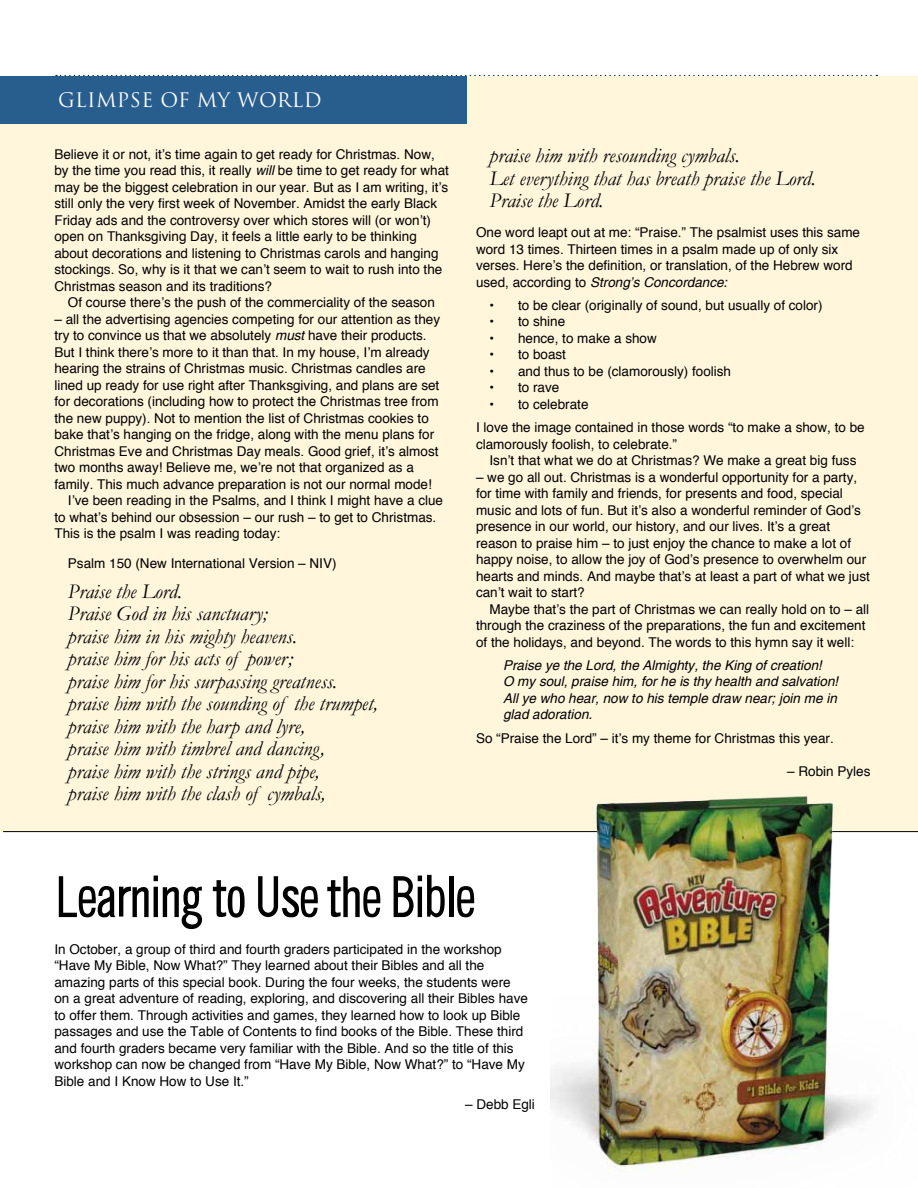
<style>
.page{position:relative;width:918px;height:1188px;background:#fff}
.page>*{position:absolute;margin:0;border:0;box-sizing:border-box;transform-origin:0 0}
.t1{font:54px "CHANL Plain";letter-spacing:-.04em;color:#000}
.t2{font:italic 21px/22.5px "Garamond";color:#000}
.t3{font:19.5px "Trajan Pro";letter-spacing:.02em;color:#fff}
.t4{font:13.5px/16.5px "Helvetica";color:#000}
.t5{font:italic 13.5px/16.5px "Helvetica";color:#000}
.s1{font-style:italic}
</style>
<div class="page">
<svg style="left:56px;top:75px;width:821px;height:1px"></svg>
<div style="left:0;top:76px;width:918px;height:756px;background:#fff6dc"></div>
<div style="left:0;top:76px;width:466px;height:48px;background:#285e8e"></div>
<hr style="left:3px;top:831px;width:915px;height:1px;background:#000">
<img style="left:550px;top:796px;width:368px;height:376px">
<h3 class="t3" style="left:58px;top:87px;width:262px">GLIMPSE OF MY WORLD</h3>
<p class="t4" style="left:54px;top:146px;width:396px">Believe it or not, it’s time again to get ready for Christmas. Now, by the time you read this, it really <span class="s1">will</span> be time to get ready for what may be the biggest celebration in our year. But as I am writing, it’s still only the very first week of November. Amidst the early Black Friday ads and the controversy over which stores will (or won’t) open on Thanksgiving Day, it feels a little early to be thinking about decorations and listening to Christmas carols and hanging stockings. So, why is it that we can’t seem to wait to rush into the Christmas season and its traditions?</p>
<p class="t4" style="left:68px;top:294px;width:368px">Of course there’s the push of the commerciality of the season</p>
<p class="t4" style="left:54px;top:311px;width:387px">– all the advertising agencies competing for our attention as they</p>
<p class="t4" style="left:54px;top:327px;width:374px">try to convince us that we absolutely <span class="s1">must</span> have their products.</p>
<p class="t4" style="left:54px;top:344px;width:377px">But I think there’s more to it than that. In my house, I’m already</p>
<p class="t4" style="left:54px;top:360px;width:373px">hearing the strains of Christmas music. Christmas candles are</p>
<p class="t4" style="left:54px;top:377px;width:386px">lined up ready for use right after Thanksgiving, and plans are set</p>
<p class="t4" style="left:54px;top:393px;width:386px">for decorations (including how to protect the Christmas tree from</p>
<p class="t4" style="left:54px;top:410px;width:376px">the new puppy). Not to mention the list of Christmas cookies to</p>
<p class="t4" style="left:54px;top:426px;width:381px">bake that’s hanging on the fridge, along with the menu plans for</p>
<p class="t4" style="left:54px;top:443px;width:386px">Christmas Eve and Christmas Day meals. Good grief, it’s almost</p>
<p class="t4" style="left:54px;top:459px;width:361px">two months away! Believe me, we’re not that organized as a</p>
<p class="t4" style="left:54px;top:476px;width:379px">family. This much advance preparation is not our normal mode!</p>
<p class="t4" style="left:68px;top:492px;width:377px">I’ve been reading in the Psalms, and I think I might have a clue</p>
<p class="t4" style="left:54px;top:509px;width:383px">to what’s behind our obsession – our rush – to get to Christmas.</p>
<p class="t4" style="left:54px;top:525px;width:227px">This is the psalm I was reading today:</p>
<p class="t4" style="left:68px;top:555px;width:270px">Psalm 150 (New International Version – NIV)</p>
<p class="t2" style="left:68px;top:579px;width:311px">Praise the Lord.<br>Praise God in his sanctuary;<br>praise him in his mighty heavens.<br>praise him for his acts of power;<br>praise him for his surpassing greatness. praise him with the sounding of the trumpet, praise him with the harp and lyre,<br>praise him with timbrel and dancing,<br>praise him with the strings and pipe,<br>praise him with the clash of cymbals,</p>
<h2 class="t2" style="left:490px;top:144px;width:328px">praise him with resounding cymbals.<br>Let everything that has breath praise the Lord.<br>Praise the Lord.</h2>
<p class="t4" style="left:476px;top:224px;width:386px">One word leapt out at me: “Praise.” The psalmist uses this same word 13 times. Thirteen times in a psalm made up of only six verses. Here’s the definition, or translation, of the Hebrew word used, according to <span class="s1">Strong’s Concordance:</span></p>
<p class="t4" style="left:490px;top:297px;width:335px">• to be clear (originally of sound, but usually of color)</p>
<p class="t4" style="left:490px;top:313px;width:77px">• to shine</p>
<p class="t4" style="left:490px;top:330px;width:169px">• hence, to make a show</p>
<p class="t4" style="left:490px;top:346px;width:78px">• to boast</p>
<p class="t4" style="left:490px;top:363px;width:243px">• and thus to be (clamorously) foolish</p>
<p class="t4" style="left:490px;top:379px;width:71px">• to rave</p>
<p class="t4" style="left:476px;top:392px;width:390px;line-height:23.2px;text-indent:14px">• to celebrate<br>I love the image contained in those words “to make a show, to be</p>
<p class="t4" style="left:490px;top:435px;width:368px;text-indent:-14px">clamorously foolish, to celebrate.”<br>Isn’t that what we do at Christmas? We make a great big fuss</p>
<p class="t4" style="left:476px;top:468px;width:395px">– we go all out. Christmas is a wonderful opportunity for a party, for time with family and friends, for presents and food, special music and lots of fun. But it’s also a wonderful reminder of God’s presence in our world, our history, and our lives. It’s a great reason to praise him – to just enjoy the chance to make a lot of happy noise, to allow the joy of God’s presence to overwhelm our hearts and minds. And maybe that’s at least a part of what we just can’t wait to start?</p>
<p class="t4" style="left:476px;top:600px;width:395px;text-indent:14px">Maybe that’s the part of Christmas we can really hold on to – all through the craziness of the preparations, the fun and excitement of the holidays, and beyond. The words to this hymn say it well:</p>
<p class="t5" style="left:503px;top:657px;width:337px">Praise ye the Lord, the Almighty, the King of creation!<br>O my soul, praise him, for he is thy health and salvation!<br>All ye who hear, now to his temple draw near; join me in glad adoration.</p>
<p class="t4" style="left:476px;top:729px;width:359px">So “Praise the Lord” – it’s my theme for Christmas this year.</p>
<p class="t4" style="left:787px;top:762px;width:85px">– Robin Pyles</p>
<h1 class="t1" style="left:54px;top:868px;width:424px">Learning to Use the Bible</h1>
<p class="t4" style="left:54px;top:941px;width:475px">In October, a group of third and fourth graders participated in the workshop “Have My Bible, Now What?” They learned about their Bibles and all the amazing parts of this special book. During the four weeks, the students were on a great adventure of reading, exploring, and discovering all their Bibles have to offer them. Through activities and games, they learned how to look up Bible passages and use the Table of Contents to find books of the Bible. These third and fourth graders became very familiar with the Bible. And so the title of this workshop can now be changed from “Have My Bible, Now What?” to “Have My Bible and I Know How to Use It.”</p>
<p class="t4" style="left:465px;top:1096px;width:71px">– Debb Egli</p>
</div>
